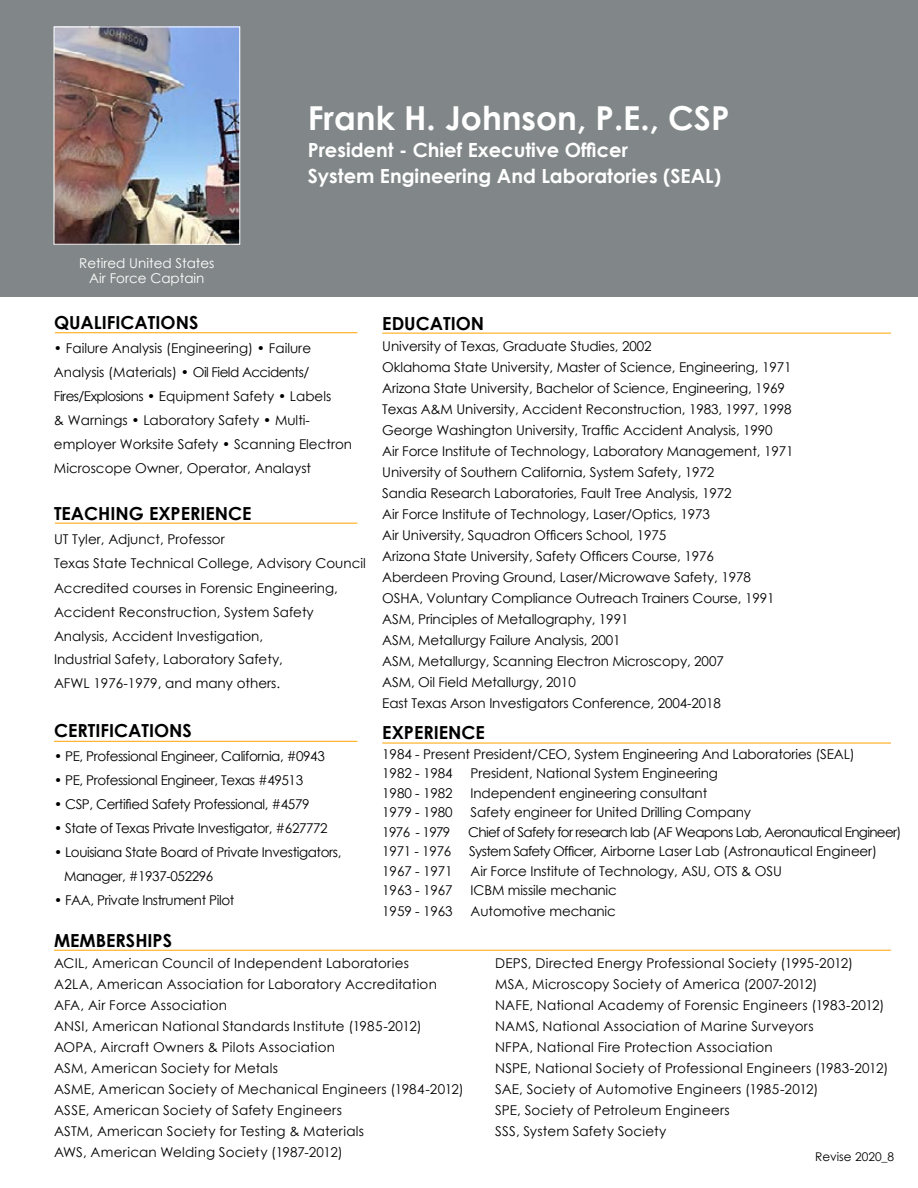
<style>
.page{position:relative;width:918px;height:1188px;background:#fff}
.page>*{position:absolute;margin:0;border:0;box-sizing:border-box;transform-origin:0 0}
.t1{font:700 33px "Century Gothic";color:#fff}
.t2{font:700 19.5px/26.4px "Century Gothic";color:#fff}
.t3{font:700 18px "Century Gothic";color:#000}
.t4{font:13.5px/21px "Century Gothic";letter-spacing:-.01em;color:#000}
.t5{font:13.5px/21px "Century Gothic";letter-spacing:.015em;color:#000}
.t6{font:13.5px/24px "Century Gothic";letter-spacing:-.03em;color:#000}
.t7{font:13.5px "Century Gothic";letter-spacing:-.05em;color:#000}
.t8{font:13.5px/15px "Century Gothic";color:#fff;text-align:center}
.t9{font:12px "Century Gothic";color:#000}
</style>
<div class="page">
<div style="left:0;top:0;width:918px;height:297px;background:#818788"></div>
<hr style="left:54px;top:950px;width:837px;height:1px;background:#ffa300">
<hr style="left:54px;top:741px;width:303px;height:1px;background:#ffa300">
<hr style="left:382px;top:743px;width:509px;height:1px;background:#ffa300">
<hr style="left:55px;top:523px;width:302px;height:1px;background:#ffa300">
<hr style="left:382px;top:333px;width:509px;height:1px;background:#ffa300">
<hr style="left:55px;top:332px;width:302px;height:1px;background:#ffa300">
<img style="left:56px;top:29px;width:182px;height:214px">
<div style="left:54px;top:27px;width:186px;height:218px;border:1px solid #fff"></div>
<p class="t8" style="left:79px;top:255px;width:137px">Retired United States<br>Air Force Captain</p>
<h1 class="t1" style="left:308px;top:93px;width:423px">Frank H. Johnson, P.E., CSP</h1>
<h2 class="t2" style="left:308px;top:135px;width:415px">President - Chief Executive Officer<br>System Engineering And Laboratories (SEAL)</h2>
<h3 class="t3" style="left:54px;top:309px;width:146px">QUALIFICATIONS</h3>
<p class="t4" style="left:54px;top:336px;width:300px;line-height:24px">• Failure Analysis (Engineering) • Failure Analysis (Materials) • Oil Field Accidents/ Fires/Explosions • Equipment Safety • Labels<br>&amp; Warnings • Laboratory Safety • Multi&shy;employer Worksite Safety • Scanning Electron Microscope Owner, Operator, Analayst</p>
<h3 class="t3" style="left:54px;top:500px;width:199px">TEACHING EXPERIENCE</h3>
<p class="t4" style="left:54px;top:527px;width:313px;line-height:24px">UT Tyler, Adjunct, Professor<br>Texas State Technical College, Advisory Council</p>
<p class="t4" style="left:54px;top:576px;width:285px;line-height:24px">Accredited courses in Forensic Engineering,<br>Accident Reconstruction, System Safety<br>Analysis, Accident Investigation,</p>
<p class="t4" style="left:54px;top:647px;width:230px;line-height:24px">Industrial Safety, Laboratory Safety,<br>AFWL 1976-1979, and many others.</p>
<h3 class="t3" style="left:54px;top:717px;width:139px">CERTIFICATIONS</h3>
<p class="t6" style="left:54px;top:744px;width:272px">• PE, Professional Engineer, California, #0943</p>
<p class="t6" style="left:54px;top:768px;width:251px">• PE, Professional Engineer, Texas #49513</p>
<p class="t6" style="left:54px;top:792px;width:257px">• CSP, Certified Safety Professional, #4579</p>
<p class="t6" style="left:54px;top:816px;width:275px">• State of Texas Private Investigator, #627772</p>
<p class="t6" style="left:64px;top:840px;width:279px;text-indent:-10px">• Louisiana State Board of Private Investigators,<br>Manager, #1937-052296</p>
<p class="t6" style="left:54px;top:888px;width:182px">• FAA, Private Instrument Pilot</p>
<h3 class="t3" style="left:382px;top:310px;width:103px">EDUCATION</h3>
<p class="t4" style="left:382px;top:335px;width:413px">University of Texas, Graduate Studies, 2002<br>Oklahoma State University, Master of Science, Engineering, 1971<br>Arizona State University, Bachelor of Science, Engineering, 1969<br>Texas A&amp;M University, Accident Reconstruction, 1983, 1997, 1998<br>George Washington University, Traffic Accident Analysis, 1990<br>Air Force Institute of Technology, Laboratory Management, 1971<br>University of Southern California, System Safety, 1972<br>Sandia Research Laboratories, Fault Tree Analysis, 1972<br>Air Force Institute of Technology, Laser/Optics, 1973<br>Air University, Squadron Officers School, 1975<br>Arizona State University, Safety Officers Course, 1976<br>Aberdeen Proving Ground, Laser/Microwave Safety, 1978<br>OSHA, Voluntary Compliance Outreach Trainers Course, 1991<br>ASM, Principles of Metallography, 1991<br>ASM, Metallurgy Failure Analysis, 2001<br>ASM, Metallurgy, Scanning Electron Microscopy, 2007<br>ASM, Oil Field Metallurgy, 2010<br>East Texas Arson Investigators Conference, 2004-2018</p>
<h3 class="t3" style="left:382px;top:719px;width:104px">EXPERIENCE</h3>
<p class="t4" style="left:382px;top:744px;width:474px;line-height:19.5px">1984 - Present President/CEO, System Engineering And Laboratories (SEAL)<br>1982 - 1984</p>
<p class="t4" style="left:471px;top:763px;width:249px">President, National System Engineering</p>
<p class="t4" style="left:382px;top:782px;width:72px">1980 - 1982</p>
<p class="t4" style="left:471px;top:782px;width:238px">Independent engineering consultant</p>
<p class="t4" style="left:382px;top:802px;width:72px">1979 - 1980</p>
<p class="t4" style="left:471px;top:802px;width:282px">Safety engineer for United Drilling Company</p>
<p class="t7" style="left:382px;top:822px;width:70px">1976 - 1979</p>
<p class="t7" style="left:468px;top:822px;width:435px">Chief of Safety for research lab (AF Weapons Lab, Aeronautical Engineer)</p>
<p class="t4" style="left:382px;top:841px;width:71px">1971 - 1976</p>
<p class="t4" style="left:469px;top:841px;width:410px">System Safety Officer, Airborne Laser Lab (Astronautical Engineer)</p>
<p class="t4" style="left:382px;top:860px;width:72px">1967 - 1971</p>
<p class="t4" style="left:471px;top:860px;width:313px">Air Force Institute of Technology, ASU, OTS &amp; OSU</p>
<p class="t4" style="left:382px;top:880px;width:72px">1963 - 1967</p>
<p class="t4" style="left:471px;top:880px;width:148px">ICBM missile mechanic</p>
<p class="t4" style="left:382px;top:901px;width:72px">1959 - 1963</p>
<p class="t4" style="left:471px;top:901px;width:147px">Automotive mechanic</p>
<h3 class="t3" style="left:54px;top:927px;width:120px">MEMBERSHIPS</h3>
<p class="t5" style="left:54px;top:952px;width:411px">ACIL, American Council of Independent Laboratories<br>A2LA, American Association for Laboratory Accreditation AFA, Air Force Association<br>ANSI, American National Standards Institute (1985-2012)<br>AOPA, Aircraft Owners &amp; Pilots Association<br>ASM, American Society for Metals<br>ASME, American Society of Mechanical Engineers (1984-2012)<br>ASSE, American Society of Safety Engineers<br>ASTM, American Society for Testing &amp; Materials<br>AWS, American Welding Society (1987-2012)</p>
<p class="t5" style="left:495px;top:952px;width:395px">DEPS, Directed Energy Professional Society (1995-2012)<br>MSA, Microscopy Society of America (2007-2012)<br>NAFE, National Academy of Forensic Engineers (1983-2012)<br>NAMS, National Association of Marine Surveyors<br>NFPA, National Fire Protection Association<br>NSPE, National Society of Professional Engineers (1983-2012)<br>SAE, Society of Automotive Engineers (1985-2012)<br>SPE, Society of Petroleum Engineers<br>SSS, System Safety Society</p>
<p class="t9" style="left:815px;top:1148px;width:81px">Revise 2020_8</p>
</div>
